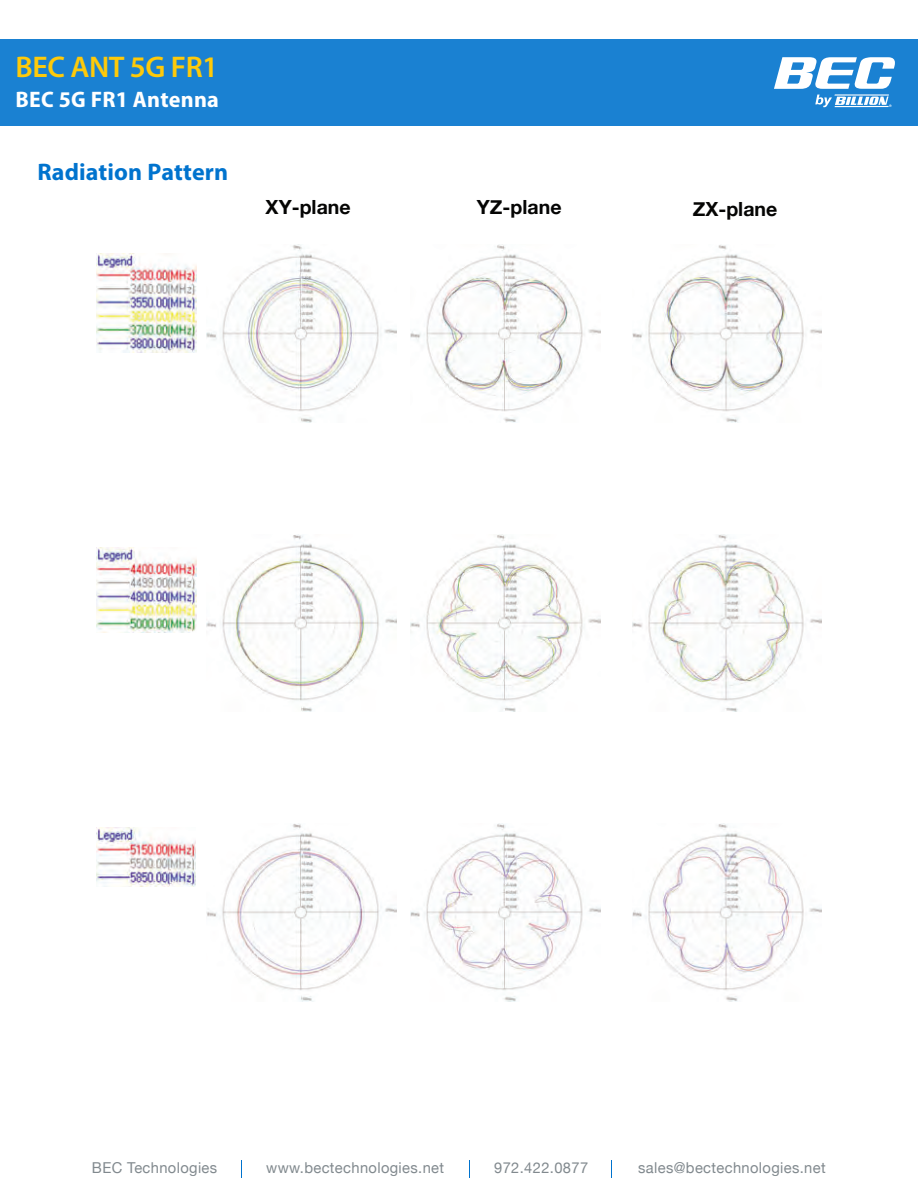
<style>
.page{position:relative;width:918px;height:1188px;background:#fff}
.page>*{position:absolute;margin:0;border:0;box-sizing:border-box;transform-origin:0 0}
.t1{font:600 30px "Myriad Pro";letter-spacing:-.015em;color:#feca0a}
.t2{font:700 24px "Myriad Pro";letter-spacing:.005em;color:#0073ce}
.t3{font:700 semi-condensed 22.5px "Myriad Pro";letter-spacing:.01em;color:#fff;scale:1.05 1}
.t4{font:700 19.5px "Helvetica Neue";color:#050504}
.t5{font:15px "Helvetica Neue";letter-spacing:.025em;color:#81898e}
</style>
<div class="page">
<svg style="left:241px;top:1160px;width:1px;height:18px"></svg>
<svg style="left:469px;top:1160px;width:1px;height:18px"></svg>
<svg style="left:611px;top:1160px;width:1px;height:18px"></svg>
<div style="left:0;top:39px;width:918px;height:86px;background:#1a81d2"></div>
<svg style="left:774px;top:57px;width:121px;height:32px"></svg>
<hr style="left:834px;top:94px;width:55px;height:2px;background:#fff">
<svg style="left:815px;top:95px;width:77px;height:12px"></svg>
<img style="left:97px;top:254px;width:100px;height:99px">
<img style="left:97px;top:547px;width:100px;height:86px">
<img style="left:96px;top:827px;width:100px;height:59px">
<img style="left:207px;top:244px;width:189px;height:178px">
<img style="left:207px;top:534px;width:189px;height:178px">
<img style="left:207px;top:824px;width:189px;height:178px">
<img style="left:411px;top:244px;width:189px;height:178px">
<img style="left:411px;top:534px;width:189px;height:178px">
<img style="left:411px;top:824px;width:189px;height:178px">
<img style="left:632px;top:245px;width:190px;height:177px">
<img style="left:632px;top:534px;width:190px;height:178px">
<img style="left:632px;top:824px;width:190px;height:178px">
<h1 class="t1" style="left:16px;top:48px;width:204px">BEC ANT 5G FR1</h1>
<h3 class="t3" style="left:16px;top:84px;width:195px">BEC 5G FR1 Antenna</h3>
<h2 class="t2" style="left:38px;top:157px;width:192px">Radiation Pattern</h2>
<h3 class="t4" style="left:266px;top:192px;width:87px">XY-plane</h3>
<h3 class="t4" style="left:477px;top:192px;width:86px">YZ-plane</h3>
<h3 class="t4" style="left:693px;top:193px;width:86px">ZX-plane</h3>
<p class="t5" style="left:92px;top:1157px;width:127px">BEC Technologies</p>
<p class="t5" style="left:266px;top:1157px;width:179px">www.bectechnologies.net</p>
<p class="t5" style="left:494px;top:1157px;width:95px">972.422.0877</p>
<p class="t5" style="left:638px;top:1157px;width:189px">sales@bectechnologies.net</p>
</div>
